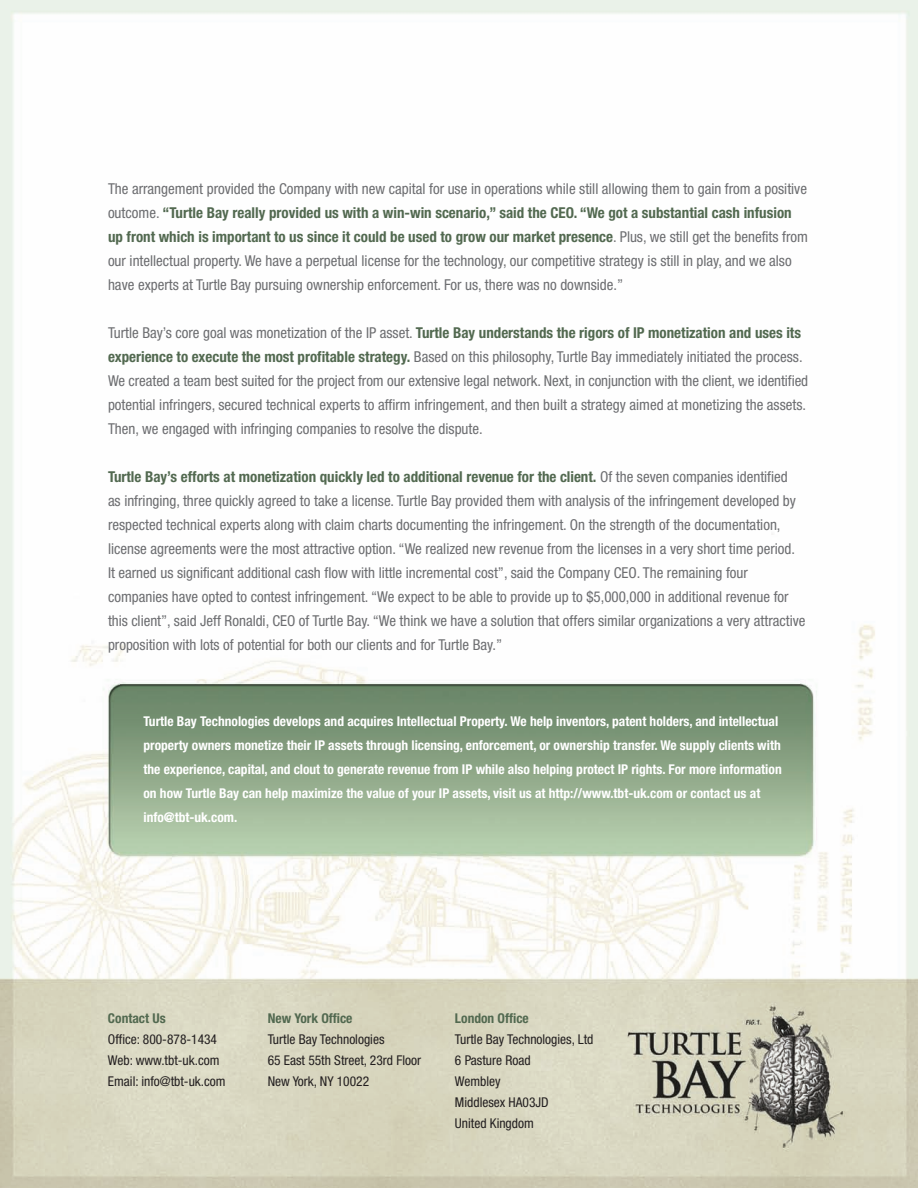
<style>
.page{position:relative;width:918px;height:1188px;background:#fff}
.page>*{position:absolute;margin:0;border:0;box-sizing:border-box;transform-origin:0 0}
.t1{font:condensed 15px/24px "Helvetica Neue";color:#6c6d70}
.t2{font:700 condensed 13.5px/24px "Helvetica Neue";color:#fff}
.t3{font:condensed 13.5px/21px "Helvetica Neue";color:#231f20}
.t4{font:700 condensed 13.5px "Helvetica Neue";color:#526950}
.s1{font-weight:700;color:#526950}
</style>
<div class="page">
<img style="left:0;top:0;width:918px;height:1188px">
<p class="t1" style="left:108px;top:178px;width:702px">The arrangement provided the Company with new capital for use in operations while still allowing them to gain from a positive outcome. <span class="s1">“Turtle Bay really provided us with a win-win scenario,” said the CEO. “We got a substantial cash infusion up front which is important to us since it could be used to grow our market presence</span>. Plus, we still get the benefits from our intellectual property. We have a perpetual license for the technology, our competitive strategy is still in play, and we also have experts at Turtle Bay pursuing ownership enforcement. For us, there was no downside.”</p>
<p class="t1" style="left:108px;top:322px;width:702px">Turtle Bay’s core goal was monetization of the IP asset. <span class="s1">Turtle Bay understands the rigors of IP monetization and uses its experience to execute the most profitable strategy.</span> Based on this philosophy, Turtle Bay immediately initiated the process.<br>We created a team best suited for the project from our extensive legal network. Next, in conjunction with the client, we identified potential infringers, secured technical experts to affirm infringement, and then built a strategy aimed at monetizing the assets.<br>Then, we engaged with infringing companies to resolve the dispute.</p>
<p class="t1" style="left:108px;top:466px;width:699px"><span class="s1">Turtle Bay’s efforts at monetization quickly led to additional revenue for the client.</span> Of the seven companies identified<br>as infringing, three quickly agreed to take a license. Turtle Bay provided them with analysis of the infringement developed by respected technical experts along with claim charts documenting the infringement. On the strength of the documentation, license agreements were the most attractive option. “We realized new revenue from the licenses in a very short time period.<br>It earned us significant additional cash flow with little incremental cost”, said the Company CEO. The remaining four companies have opted to contest infringement. “We expect to be able to provide up to $5,000,000 in additional revenue for this client”, said Jeff Ronaldi, CEO of Turtle Bay. “We think we have a solution that offers similar organizations a very attractive proposition with lots of potential for both our clients and for Turtle Bay.”</p>
<p class="t2" style="left:144px;top:711px;width:640px">Turtle Bay Technologies develops and acquires Intellectual Property. We help inventors, patent holders, and intellectual property owners monetize their IP assets through licensing, enforcement, or ownership transfer. We supply clients with the experience, capital, and clout to generate revenue from IP while also helping protect IP rights. For more information on how Turtle Bay can help maximize the value of your IP assets, visit us at http://www.tbt-uk.com or contact us at info@tbt-uk.com.</p>
<p class="t4" style="left:108px;top:1013px;width:59px">Contact Us</p>
<p class="t3" style="left:108px;top:1030px;width:119px">Office: 800-878-1434<br>Web: www.tbt-uk.com<br>Email: info@tbt-uk.com</p>
<p class="t4" style="left:268px;top:1014px;width:86px">New York Office</p>
<p class="t3" style="left:268px;top:1030px;width:155px">Turtle Bay Technologies<br>65 East 55th Street, 23rd Floor<br>New York, NY 10022</p>
<p class="t4" style="left:455px;top:1014px;width:75px">London Office</p>
<p class="t3" style="left:455px;top:1030px;width:140px">Turtle Bay Technologies, Ltd<br>6 Pasture Road<br>Wembley<br>Middlesex HA03JD<br>United Kingdom</p>
</div>
